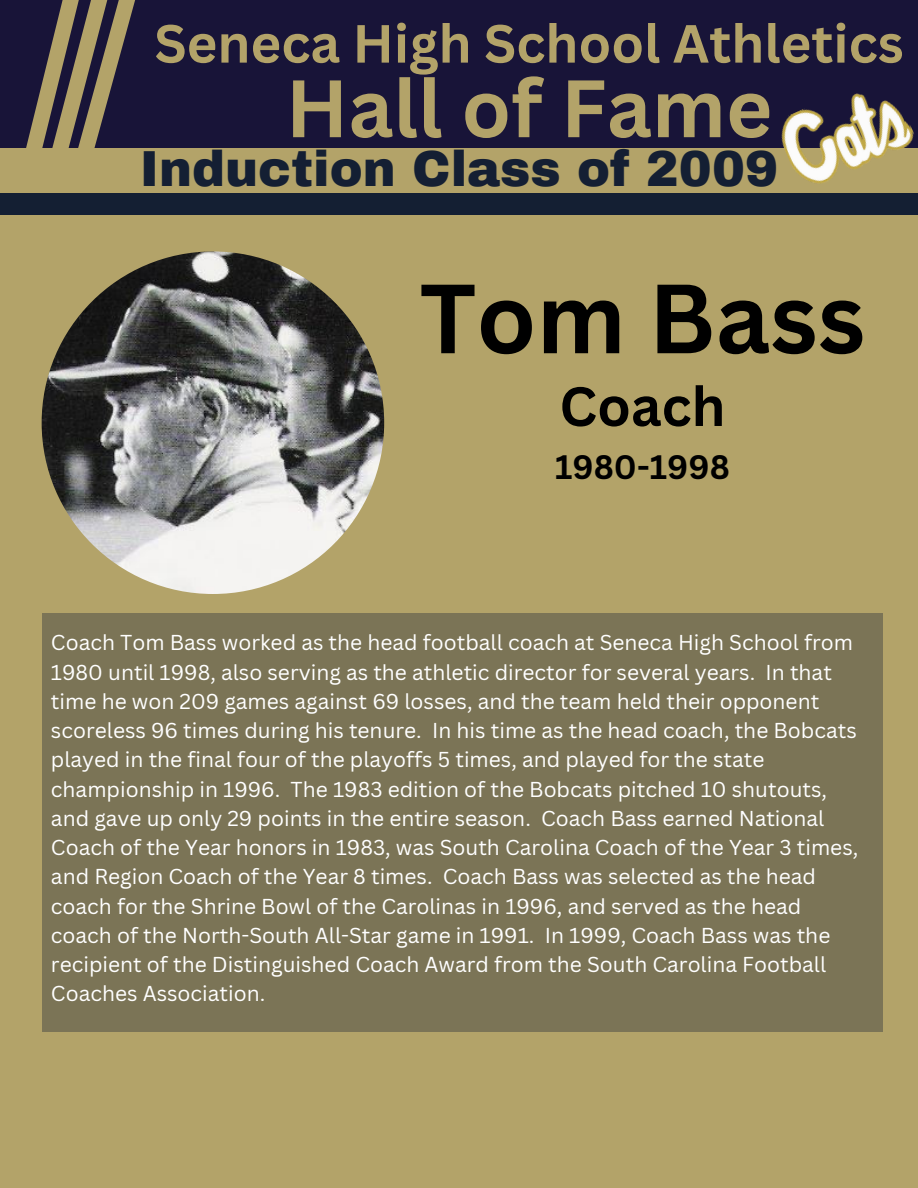
<style>
.page{position:relative;width:918px;height:1188px;background:#fff}
.page>*{position:absolute;margin:0;border:0;box-sizing:border-box;transform-origin:0 0}
.t1{font:700 96px "Canva Sans";color:#000}
.t2{font:700 79.5px "Canva Sans";color:#b3a369}
.t3{font:700 54px "Canva Sans";color:#000}
.t4{font:700 52.5px "Canva Sans";color:#b3a369}
.t5{font:900 49.5px "Archivo";color:#141f33}
.t6{font:700 33px "Canva Sans";color:#000}
.t7{font:21px/29.2px "Canva Sans";color:#fff}
</style>
<div class="page">
<div style="left:0;top:0;width:918px;height:148px;background:#181438"></div>
<svg style="left:26px;top:0;width:109px;height:148px"></svg>
<div style="left:0;top:148px;width:918px;height:45px;background:#b3a369"></div>
<img style="left:781px;top:93px;width:133px;height:91px">
<div style="left:0;top:193px;width:918px;height:995px;background:#b3a369"></div>
<div style="left:0;top:193px;width:918px;height:21px;background:#141f33"></div>
<img style="left:42px;top:251px;width:342px;height:343px;border-radius:50%">
<div style="left:42px;top:613px;width:841px;height:418px;background:#7b7456"></div>
<p class="t4" style="left:154px;top:7px;width:751px">Seneca High School Athletics</p>
<p class="t2" style="left:286px;top:52px;width:488px">Hall of Fame</p>
<p class="t5" style="left:140px;top:143px;width:640px">Induction Class of 2009</p>
<p class="t1" style="left:420px;top:251px;width:447px">Tom Bass</p>
<p class="t3" style="left:559px;top:368px;width:168px">Coach</p>
<p class="t6" style="left:555px;top:444px;width:176px">1980-1998</p>
<p class="t7" style="left:51px;top:628px;width:809px">Coach Tom Bass worked as the head football coach at Seneca High School from 1980 until 1998, also serving as the athletic director for several years. In that time he won 209 games against 69 losses, and the team held their opponent scoreless 96 times during his tenure. In his time as the head coach, the Bobcats played in the final four of the playoffs 5 times, and played for the state championship in 1996. The 1983 edition of the Bobcats pitched 10 shutouts, and gave up only 29 points in the entire season. Coach Bass earned National Coach of the Year honors in 1983, was South Carolina Coach of the Year 3 times, and Region Coach of the Year 8 times. Coach Bass was selected as the head coach for the Shrine Bowl of the Carolinas in 1996, and served as the head coach of the North-South All-Star game in 1991. In 1999, Coach Bass was the recipient of the Distinguished Coach Award from the South Carolina Football Coaches Association.</p>
</div>
